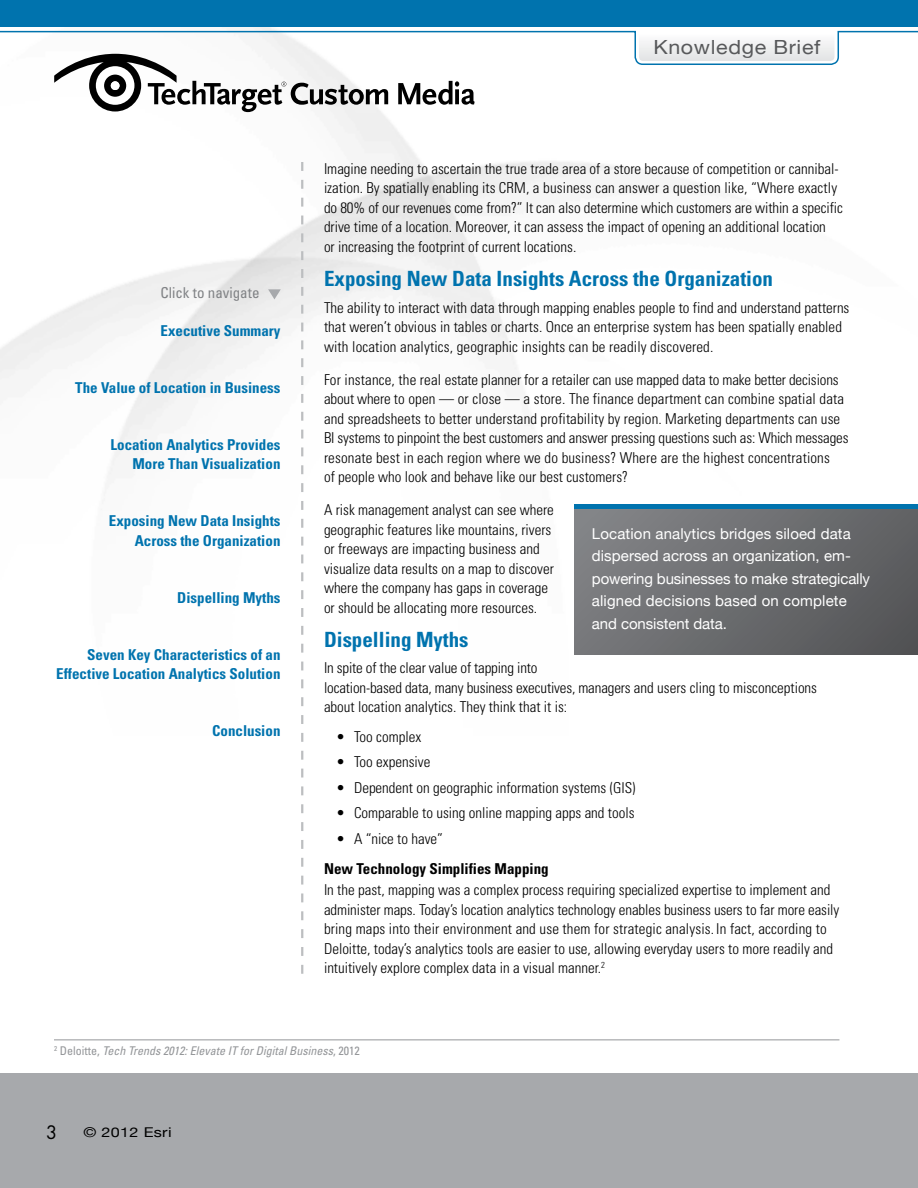
<style>
.page{position:relative;width:918px;height:1188px;background:#fff}
.page>*{position:absolute;margin:0;border:0;box-sizing:border-box;transform-origin:0 0}
.t1{font:700 condensed 21px "Univers";color:#0073ae}
.t2{font:19.5px "Helvetica Neue";letter-spacing:.03em;color:#58595b;scale:1.1 1}
.t3{font:18px "Futura";color:#000}
.t4{font:300 condensed 15px/19.5px "Univers";color:#000}
.t5{font:700 condensed 15px/19.5px "Univers";color:#0073ae;text-align:right}
.t6{font:15px/22.5px "Helvetica Neue";letter-spacing:.005em;color:#fff}
.t7{font:700 condensed 15px "Univers";color:#000}
.t8{font:condensed 15px "Univers";color:#808285}
.t9{font:13.5px "Helvetica Neue";letter-spacing:.02em;color:#000;scale:1.2 1}
.t10{font:italic condensed 12px "Univers";color:#939598}
.s1{font-style:normal}
</style>
<div class="page">
<img style="left:0;top:80px;width:918px;height:961px">
<div style="left:0;top:1073px;width:918px;height:115px;background:#a7a9ac"></div>
<svg style="left:0;top:27px;width:918px;height:38px"></svg>
<svg style="left:639px;top:27px;width:196px;height:34px"></svg>
<div style="left:0;top:0;width:918px;height:27px;background:#0073ae"></div>
<svg style="left:268px;top:289px;width:13px;height:10px"></svg>
<svg style="left:54px;top:54px;width:334px;height:58px"></svg>
<svg style="left:398px;top:81px;width:77px;height:24px"></svg>
<svg style="left:301px;top:162px;width:2px;height:812px"></svg>
<div style="left:575px;top:504px;width:343px;height:150px;background:linear-gradient(to right,#7f8083,#58595c)"></div>
<div style="left:575px;top:504px;width:343px;height:5px;background:#0073ae"></div>
<hr style="left:54px;top:1040px;width:785px;height:1px;background:#939598">
<p class="t8" style="left:160px;top:284px;width:101px">Click to navigate</p>
<p class="t5" style="left:161px;top:321px;width:121px">Executive Summary</p>
<p class="t5" style="left:75px;top:378px;width:207px">The Value of Location in Business</p>
<p class="t5" style="left:111px;top:435px;width:171px">Location Analytics Provides<br>More Than Visualization</p>
<p class="t5" style="left:109px;top:511px;width:173px">Exposing New Data Insights<br>Across the Organization</p>
<p class="t5" style="left:177px;top:588px;width:105px">Dispelling Myths</p>
<p class="t5" style="left:56px;top:645px;width:226px">Seven Key Characteristics of an<br>Effective Location Analytics Solution</p>
<p class="t5" style="left:212px;top:721px;width:70px">Conclusion</p>
<h2 class="t2" style="left:653px;top:30px;width:153px">Knowledge Brief</h2>
<p class="t4" style="left:324px;top:159px;width:520px">Imagine needing to ascertain the true trade area of a store because of competition or cannibal&shy;ization. By spatially enabling its CRM, a business can answer a question like, “Where exactly do 80% of our revenues come from?” It can also determine which customers are within a specific drive time of a location. Moreover, it can assess the impact of opening an additional location<br>or increasing the footprint of current locations.</p>
<h1 class="t1" style="left:324px;top:266px;width:451px">Exposing New Data Insights Across the Organization</h1>
<p class="t4" style="left:324px;top:298px;width:527px">The ability to interact with data through mapping enables people to find and understand patterns that weren’t obvious in tables or charts. Once an enterprise system has been spatially enabled with location analytics, geographic insights can be readily discovered.</p>
<p class="t4" style="left:324px;top:370px;width:526px">For instance, the real estate planner for a retailer can use mapped data to make better decisions about where to open — or close — a store. The finance department can combine spatial data and spreadsheets to better understand profitability by region. Marketing departments can use BI systems to pinpoint the best customers and answer pressing questions such as: Which messages resonate best in each region where we do business? Where are the highest concentrations<br>of people who look and behave like our best customers?</p>
<p class="t4" style="left:324px;top:500px;width:231px">A risk management analyst can see where geographic features like mountains, rivers or freeways are impacting business and visualize data results on a map to discover where the company has gaps in coverage or should be allocating more resources.</p>
<h1 class="t1" style="left:324px;top:627px;width:146px">Dispelling Myths</h1>
<p class="t4" style="left:324px;top:658px;width:495px">In spite of the clear value of tapping into<br>location-based data, many business executives, managers and users cling to misconceptions about location analytics. They think that it is:</p>
<p class="t4" style="left:336px;top:727px;width:87px">• Too complex</p>
<p class="t4" style="left:336px;top:752px;width:96px">• Too expensive</p>
<p class="t4" style="left:336px;top:778px;width:301px">• Dependent on geographic information systems (GIS)</p>
<p class="t4" style="left:336px;top:803px;width:300px">• Comparable to using online mapping apps and tools</p>
<p class="t4" style="left:336px;top:829px;width:109px">• A “nice to have”</p>
<p class="t7" style="left:324px;top:860px;width:226px">New Technology Simplifies Mapping</p>
<p class="t4" style="left:324px;top:880px;width:517px">In the past, mapping was a complex process requiring specialized expertise to implement and administer maps. Today’s location analytics technology enables business users to far more easily bring maps into their environment and use them for strategic analysis. In fact, according to Deloitte, today’s analytics tools are easier to use, allowing everyday users to more readily and intuitively explore complex data in a visual manner.<sup>2</sup></p>
<p class="t6" style="left:592px;top:521px;width:280px">Location analytics bridges siloed data dispersed across an organization, em&shy;powering businesses to make strategically aligned decisions based on complete and consistent data.</p>
<p class="t10" style="left:54px;top:1043px;width:307px"><sup>2</sup> <span class="s1">Deloitte,</span> Tech Trends 2012: Elevate IT for Digital Business<span class="s1">, 2012</span></p>
<p class="t3" style="left:46px;top:1120px;width:13px">3</p>
<p class="t9" style="left:83px;top:1120px;width:75px">© 2012 Esri</p>
</div>
